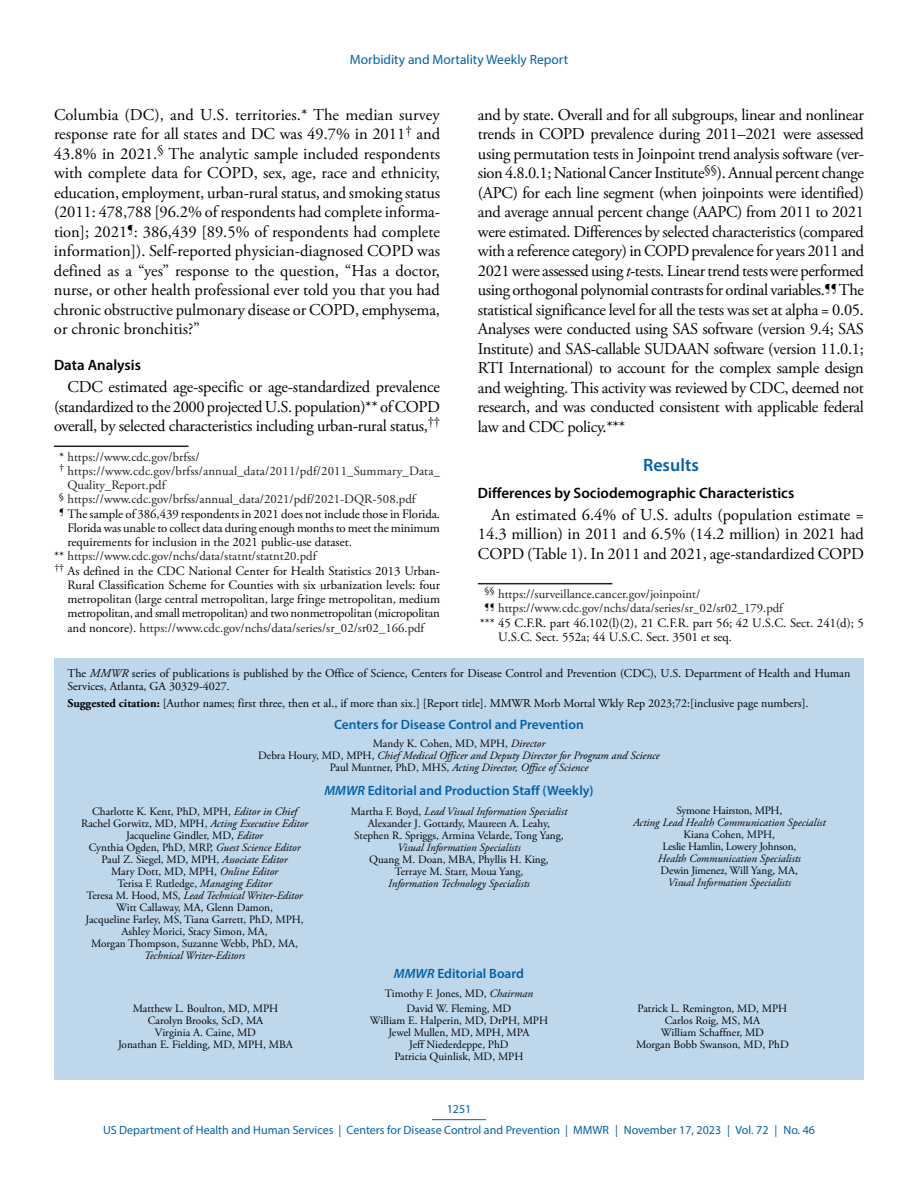
<style>
.page{position:relative;width:918px;height:1188px;background:#fff}
.page>*{position:absolute;margin:0;border:0;box-sizing:border-box;transform-origin:0 0}
.Heading_1{font:600 18px "Myriad Pro";color:#0061aa}
.Paragraph{font:16.5px/19.5px "Adobe Garamond Pro";letter-spacing:-.02em;color:#010203;text-align:justify}
.Heading_2_after_Heading_1{font:600 15px "Myriad Pro";color:#010203}
.Heading_2{font:600 15px "Myriad Pro";color:#010203}
.t1{font:600 13.5px "Myriad Pro";color:#0061aa}
.t2{font:13.5px "Myriad Pro";color:#0061aa}
.footnote_no_rule_text_indent_2{font:12.75px/14.2px "Adobe Garamond Pro";color:#010203;text-align:justify}
.footnote_no_rule_text_indent_2-2{font:12.75px/14.2px "Adobe Garamond Pro";color:#231f20}
.footnote_no_rule_text_indent_3{font:12.75px/14.2px "Adobe Garamond Pro";color:#010203}
.footnote_no_rule_text_indent_3-2{font:12.75px "Adobe Garamond Pro";color:#231f20}
.footnote_w_rule_text_indent_3{font:12.75px "Adobe Garamond Pro";color:#231f20}
.footnote_w_rule_text_indent_2{font:12.75px "Adobe Garamond Pro";color:#231f20}
.t3{font:12px/13.5px "Adobe Garamond Pro";color:#010203}
.t4{font:12px/21.8px "Myriad Pro";color:#0061aa;text-align:center}
.t5{font:11.25px/12px "Adobe Garamond Pro";color:#010203;text-align:center}
.t6{font:italic 11.25px/12px "Adobe Garamond Pro";color:#010203;text-align:center}
.t7{font:11.25px/12px "Adobe Garamond Pro";letter-spacing:-.02em;color:#010203;text-align:center}
.s1{color:#010203}
.s2{color:#231f20}
.s3{font-style:italic}
.s4{font-weight:700}
.s5{font-style:normal}
</style>
<div class="page">
<hr style="left:432px;top:1119px;width:54px;height:1px;background:#0061aa">
<div style="left:54px;top:658px;width:810px;height:422px;background:#bfd7ea"></div>
<hr style="left:54px;top:446px;width:134px;height:1px;background:#231f20">
<hr style="left:478px;top:583px;width:134px;height:1px;background:#231f20">
<p class="t2" style="left:350px;top:51px;width:220px">Morbidity and Mortality Weekly Report</p>
<p class="Paragraph" style="left:54px;top:106px;width:388px">Columbia (DC), and U.S. territories.* The median survey response rate for all states and DC was 49.7% in 2011<sup>†</sup> and 43.8% in 2021.<sup>§</sup> The analytic sample included respondents with complete data for COPD, sex, age, race and ethnicity, education, employment, urban-rural status, and smoking status (2011: 478,788 [96.2% of respondents had complete informa&shy;tion]; 2021<sup>¶</sup>: 386,439 [89.5% of respondents had complete information]). Self-reported physician-diagnosed COPD was defined as a “yes” response to the question, “Has a doctor, nurse, or other health professional ever told you that you had chronic obstructive pulmonary disease or COPD, emphysema, or chronic bronchitis?”</p>
<h2 class="Heading_2" style="left:54px;top:356px;width:88px">Data Analysis</h2>
<p class="Paragraph" style="left:54px;top:378px;width:388px;text-indent:13px">CDC estimated age-specific or age-standardized prevalence (standardized to the 2000 projected U.S. population)** of COPD overall, by selected characteristics including urban-rural status,<sup>††</sup></p>
<p class="footnote_w_rule_text_indent_2" style="left:59px;top:449px;width:142px"><span class="s1">*</span> https://www.cdc.gov/brfss/</p>
<p class="footnote_no_rule_text_indent_2-2" style="left:68px;top:464px;width:374px;text-indent:-8px"><sup>†</sup> https://www.cdc.gov/brfss/annual_data/2011/pdf/2011_Summary_Data_<br>Quality_Report.pdf</p>
<p class="footnote_no_rule_text_indent_2-2" style="left:59px;top:493px;width:358px"><sup>§</sup> https://www.cdc.gov/brfss/annual_data/2021/pdf/2021-DQR-508.pdf</p>
<p class="footnote_no_rule_text_indent_2" style="left:68px;top:507px;width:374px;text-indent:-8px"><sup>¶</sup> The sample of 386,439 respondents in 2021 does not include those in Florida.<br>Florida was unable to collect data during enough months to meet the minimum requirements for inclusion in the 2021 public-use dataset.</p>
<p class="footnote_no_rule_text_indent_2-2" style="left:54px;top:550px;width:264px"><span class="s1">**</span> https://www.cdc.gov/nchs/data/statnt/statnt20.pdf</p>
<p class="footnote_no_rule_text_indent_2" style="left:68px;top:564px;width:374px;text-indent:-13px"><sup>††</sup> As defined in the CDC National Center for Health Statistics 2013 Urban-Rural Classification Scheme for Counties with six urbanization levels: four metropolitan (large central metropolitan, large fringe metropolitan, medium metropolitan, and small metropolitan) and two nonmetropolitan (micropolitan and noncore). <span class="s2">https://www.cdc.gov/nchs/data/series/sr_02/sr02_166.pdf</span></p>
<p class="Paragraph" style="left:478px;top:106px;width:388px">and by state. Overall and for all subgroups, linear and nonlinear trends in COPD prevalence during 2011–2021 were assessed using permutation tests in Joinpoint trend analysis software (ver&shy;sion 4.8.0.1; National Cancer Institute<sup>§§</sup>). Annual percent change (APC) for each line segment (when joinpoints were identified) and average annual percent change (AAPC) from 2011 to 2021 were estimated. Differences by selected characteristics (compared with a reference category) in COPD prevalence for years 2011 and 2021 were assessed using <span class="s3">t</span>-tests. Linear trend tests were performed using orthogonal polynomial contrasts for ordinal variables.<sup>¶¶</sup> The statistical significance level for all the tests was set at alpha = 0.05.<br>Analyses were conducted using SAS software (version 9.4; SAS Institute) and SAS-callable SUDAAN software (version 11.0.1; RTI International) to account for the complex sample design and weighting. This activity was reviewed by CDC, deemed not research, and was conducted consistent with applicable federal law and CDC policy.***</p>
<h1 class="Heading_1" style="left:643px;top:453px;width:57px">Results</h1>
<h2 class="Heading_2_after_Heading_1" style="left:478px;top:483px;width:318px">Differences by Sociodemographic Characteristics</h2>
<p class="Paragraph" style="left:478px;top:505px;width:388px;text-indent:13px">An estimated 6.4% of U.S. adults (population estimate = 14.3 million) in 2011 and 6.5% (14.2 million) in 2021 had COPD (Table 1). In 2011 and 2021, age-standardized COPD</p>
<p class="footnote_w_rule_text_indent_3" style="left:484px;top:586px;width:217px"><sup>§§</sup> https://surveillance.cancer.gov/joinpoint/</p>
<p class="footnote_no_rule_text_indent_3-2" style="left:485px;top:601px;width:300px"><sup>¶¶</sup> https://www.cdc.gov/nchs/data/series/sr_02/sr02_179.pdf</p>
<p class="footnote_no_rule_text_indent_3" style="left:498px;top:616px;width:367px;text-indent:-19px">*** 45 C.F.R. part 46.102(l)(2), 21 C.F.R. part 56; 42 U.S.C. Sect. 241(d); 5<br>U.S.C. Sect. 552a; 44 U.S.C. Sect. 3501 et seq.</p>
<p class="t3" style="left:68px;top:666px;width:784px">The <span class="s3">MMWR</span> series of publications is published by the Office of Science, Centers for Disease Control and Prevention (CDC), U.S. Department of Health and Human<br>Services, Atlanta, GA 30329-4027.</p>
<p class="t3" style="left:68px;top:697px;width:743px"><span class="s4">Suggested citation:</span> [Author names; first three, then et al., if more than six.] [Report title]. MMWR Morb Mortal Wkly Rep 2023;72:[inclusive page numbers].</p>
<p class="t1" style="left:334px;top:715px;width:251px">Centers for Disease Control and Prevention</p>
<p class="t6" style="left:258px;top:738px;width:403px"><span class="s5">Mandy K. Cohen, MD, MPH,</span> Director<br><span class="s5">Debra Houry, MD, MPH,</span> Chief Medical Officer and Deputy Director for Program and Science<br><span class="s5">Paul Muntner, PhD, MHS,</span> Acting Director, Office of Science</p>
<p class="t1" style="left:324px;top:782px;width:271px"><span class="s3">MMWR</span> Editorial and Production Staff (Weekly)</p>
<p class="t5" style="left:81px;top:806px;width:228px">Charlotte K. Kent, PhD, MPH, <span class="s3">Editor in Chief </span>Rachel Gorwitz, MD, MPH, <span class="s3">Acting Executive Editor </span>Jacqueline Gindler, MD, <span class="s3">Editor<br></span>Cynthia Ogden, PhD, MRP, <span class="s3">Guest Science Editor </span>Paul Z. Siegel, MD, MPH, <span class="s3">Associate Editor<br></span>Mary Dott, MD, MPH, <span class="s3">Online Editor<br></span>Terisa F. Rutledge, <span class="s3">Managing Editor<br></span>Teresa M. Hood, MS, <span class="s3">Lead Technical Writer-Editor </span>Witt Callaway, MA, Glenn Damon,<br>Jacqueline Farley, MS, Tiana Garrett, PhD, MPH, Ashley Morici, Stacy Simon, MA,<br>Morgan Thompson, Suzanne Webb, PhD, MA,</p>
<p class="t6" style="left:144px;top:950px;width:103px">Technical Writer-Editors</p>
<p class="t7" style="left:676px;top:805px;width:107px">Symone Hairston, MPH,</p>
<p class="t6" style="left:633px;top:817px;width:194px">Acting Lead Health Communication Specialist</p>
<p class="t7" style="left:662px;top:829px;width:135px">Kiana Cohen, MPH,<br>Leslie Hamlin, Lowery Johnson,</p>
<p class="t6" style="left:658px;top:853px;width:145px">Health Communication Specialists</p>
<p class="t7" style="left:661px;top:865px;width:139px">Dewin Jimenez, Will Yang, MA,</p>
<p class="t6" style="left:668px;top:877px;width:125px">Visual Information Specialists</p>
<p class="t5" style="left:351px;top:806px;width:218px">Martha F. Boyd, <span class="s3">Lead Visual Information Specialist<br></span>Alexander J. Gottardy, Maureen A. Leahy,<br>Stephen R. Spriggs, Armina Velarde, Tong Yang,</p>
<p class="t6" style="left:397px;top:842px;width:125px">Visual Information Specialists</p>
<p class="t5" style="left:369px;top:854px;width:181px">Quang M. Doan, MBA, Phyllis H. King,<br>Terraye M. Starr, Moua Yang,</p>
<p class="t6" style="left:388px;top:878px;width:143px">Information Technology Specialists</p>
<p class="t1" style="left:394px;top:965px;width:132px"><span class="s3">MMWR</span> Editorial Board</p>
<p class="t5" style="left:385px;top:988px;width:150px">Timothy F. Jones, MD, <span class="s3">Chairman</span></p>
<p class="t5" style="left:118px;top:1002px;width:176px">Matthew L. Boulton, MD, MPH<br>Carolyn Brooks, ScD, MA<br>Virginia A. Caine, MD<br>Jonathan E. Fielding, MD, MPH, MBA</p>
<p class="t5" style="left:370px;top:1002px;width:180px">David W. Fleming, MD<br>William E. Halperin, MD, DrPH, MPH<br>Jewel Mullen, MD, MPH, MPA<br>Jeff Niederdeppe, PhD<br>Patricia Quinlisk, MD, MPH</p>
<p class="t5" style="left:636px;top:1002px;width:154px">Patrick L. Remington, MD, MPH<br>Carlos Roig, MS, MA<br>William Schaffner, MD<br>Morgan Bobb Swanson, MD, PhD</p>
<p class="t4" style="left:103px;top:1097px;width:713px">1251<br>US Department of Health and Human Services | Centers for Disease Control and Prevention | MMWR | November 17, 2023 | Vol. 72 | No. 46</p>
</div>
